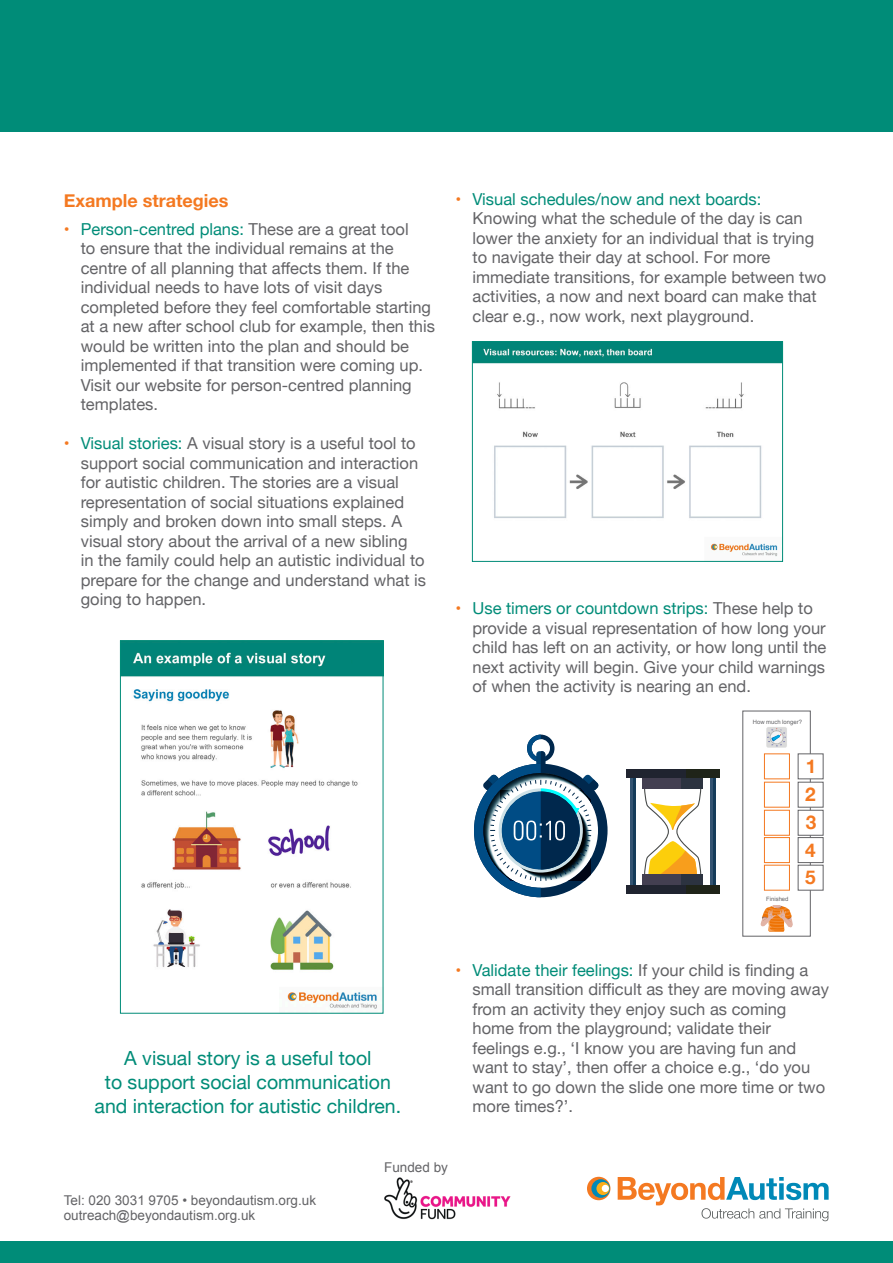
<style>
.page{position:relative;width:893px;height:1263px;background:#fff}
.page>*{position:absolute;margin:0;border:0;box-sizing:border-box;transform-origin:0 0}
.t1{font:19.5px/24px "Helvetica Neue";color:#008c78;text-align:center}
.t2{font:700 18.9px "Helvetica Neue";color:#f47921}
.t3{font:700 18px "Helvetica Neue";color:#f47921}
.t4{font:16.5px/19.5px "Helvetica Neue";color:#636366}
.t5{font:13.5px/15px "Arial";color:#636366}
.t6{font:5.85px "Arial";color:#636366}
.s1{color:#f47921}
.s2{color:#008c78}
</style>
<div class="page">
<div style="left:0;top:1242px;width:893px;height:21px;background:#008c78"></div>
<div style="left:587px;top:1177px;width:23px;height:23px;background:#f47921;border-radius:50%"></div>
<svg style="left:591px;top:1179px;width:19px;height:19px"></svg>
<svg style="left:596px;top:1182px;width:13px;height:13px"></svg>
<div style="left:602px;top:1185px;width:7px;height:7px;background:#fff;border-radius:50%"></div>
<svg style="left:618px;top:1177px;width:211px;height:44px"></svg>
<img style="left:384px;top:1177px;width:127px;height:43px">
<div style="left:0;top:0;width:893px;height:132px;background:#008c78"></div>
<img style="left:122px;top:643px;width:259px;height:366px">
<div style="left:120px;top:641px;width:263px;height:372px;border:1px solid #008c78"></div>
<img style="left:474px;top:343px;width:307px;height:214px">
<div style="left:472px;top:341px;width:311px;height:221px;border:1px solid #008c78"></div>
<svg style="left:474px;top:734px;width:134px;height:163px"></svg>
<div style="left:630px;top:776px;width:6px;height:110px;background:#345472"></div>
<div style="left:710px;top:776px;width:5px;height:110px;background:#345472"></div>
<hr style="left:712px;top:776px;width:3px;height:110px;background:#153c5a">
<hr style="left:633px;top:776px;width:3px;height:110px;background:#153c5a">
<svg style="left:643px;top:788px;width:59px;height:86px"></svg>
<div style="left:642px;top:775px;width:61px;height:13px;background:#433f51"></div>
<div style="left:642px;top:874px;width:61px;height:13px;background:#433f51"></div>
<div style="left:681px;top:775px;width:22px;height:13px;background:#2c3340"></div>
<div style="left:681px;top:874px;width:22px;height:13px;background:#2c3340"></div>
<div style="left:626px;top:769px;width:93px;height:8px;background:#202430"></div>
<div style="left:626px;top:886px;width:93px;height:8px;background:#202430"></div>
<div style="left:686px;top:769px;width:33px;height:8px;background:#1f2419"></div>
<div style="left:686px;top:886px;width:33px;height:8px;background:#1f2419"></div>
<div style="left:764px;top:753px;width:26px;height:26px;border:1px solid #f47921"></div>
<div style="left:764px;top:782px;width:26px;height:26px;border:1px solid #f47921"></div>
<div style="left:764px;top:810px;width:26px;height:26px;border:1px solid #f47921"></div>
<div style="left:764px;top:837px;width:26px;height:26px;border:1px solid #f47921"></div>
<div style="left:764px;top:865px;width:26px;height:26px;border:1px solid #f47921"></div>
<div style="left:798px;top:753px;width:26px;height:26px;background:#fff;border:1px solid #636366"></div>
<div style="left:798px;top:782px;width:26px;height:26px;background:#fff;border:1px solid #636366"></div>
<div style="left:798px;top:810px;width:26px;height:26px;background:#fff;border:1px solid #636366"></div>
<div style="left:798px;top:837px;width:26px;height:26px;background:#fff;border:1px solid #636366"></div>
<div style="left:798px;top:865px;width:26px;height:26px;background:#fff;border:1px solid #636366"></div>
<div style="left:766px;top:727px;width:21px;height:21px;background:#e7e7e7;border-radius:2px"></div>
<div style="left:766px;top:727px;width:21px;height:20px;background:#dadada;border-radius:2px"></div>
<svg style="left:767px;top:728px;width:19px;height:18px"></svg>
<svg style="left:760px;top:905px;width:33px;height:27px"></svg>
<p class="t3" style="left:64px;top:186px;width:166px">Example strategies</p>
<p class="t4" style="left:81px;top:220px;width:356px;text-indent:-17px"><span class="s1">•</span> <span class="s2">Person-centred plans:</span> These are a great tool<br>to ensure that the individual remains at the centre of all planning that affects them. If the individual needs to have lots of visit days completed before they feel comfortable starting at a new after school club for example, then this would be written into the plan and should be implemented if that transition were coming up.<br>Visit our website for person-centred planning templates.</p>
<p class="t4" style="left:81px;top:434px;width:347px;text-indent:-17px"><span class="s1">•</span> <span class="s2">Visual stories:</span> A visual story is a useful tool to support social communication and interaction for autistic children. The stories are a visual representation of social situations explained simply and broken down into small steps. A visual story about the arrival of a new sibling<br>in the family could help an autistic individual to prepare for the change and understand what is going to happen.</p>
<p class="t4" style="left:472px;top:190px;width:355px;text-indent:-17px"><span class="s1">•</span> <span class="s2">Visual schedules/now and next boards:<br></span>Knowing what the schedule of the day is can lower the anxiety for an individual that is trying to navigate their day at school. For more immediate transitions, for example between two activities, a now and next board can make that clear e.g., now work, next playground.</p>
<p class="t4" style="left:472px;top:600px;width:355px;text-indent:-17px"><span class="s1">•</span> <span class="s2">Use timers or countdown strips:</span> These help to provide a visual representation of how long your child has left on an activity, or how long until the next activity will begin. Give your child warnings of when the activity is nearing an end.</p>
<p class="t6" style="left:753px;top:718px;width:51px">How much longer?</p>
<p class="t6" style="left:766px;top:895px;width:24px">Finished</p>
<p class="t2" style="left:806px;top:752px;width:12px">1</p>
<p class="t2" style="left:805px;top:780px;width:12px">2</p>
<p class="t2" style="left:806px;top:808px;width:12px">3</p>
<p class="t2" style="left:805px;top:835px;width:12px">4</p>
<p class="t2" style="left:805px;top:863px;width:12px">5</p>
<p class="t1" style="left:95px;top:1047px;width:308px">A visual story is a useful tool<br>to support social communication and interaction for autistic children.</p>
<p class="t4" style="left:472px;top:961px;width:358px;text-indent:-17px"><span class="s1">•</span> <span class="s2">Validate their feelings:</span> If your child is finding a small transition difficult as they are moving away from an activity they enjoy such as coming home from the playground; validate their feelings e.g., ‘I know you are having fun and want to stay’, then offer a choice e.g., ‘do you want to go down the slide one more time or two more times?’.</p>
<p class="t5" style="left:64px;top:1193px;width:254px">Tel: 020 3031 9705 • beyondautism.org.uk outreach@beyondautism.org.uk</p>
<p class="t5" style="left:384px;top:1159px;width:65px">Funded by</p>
</div>
